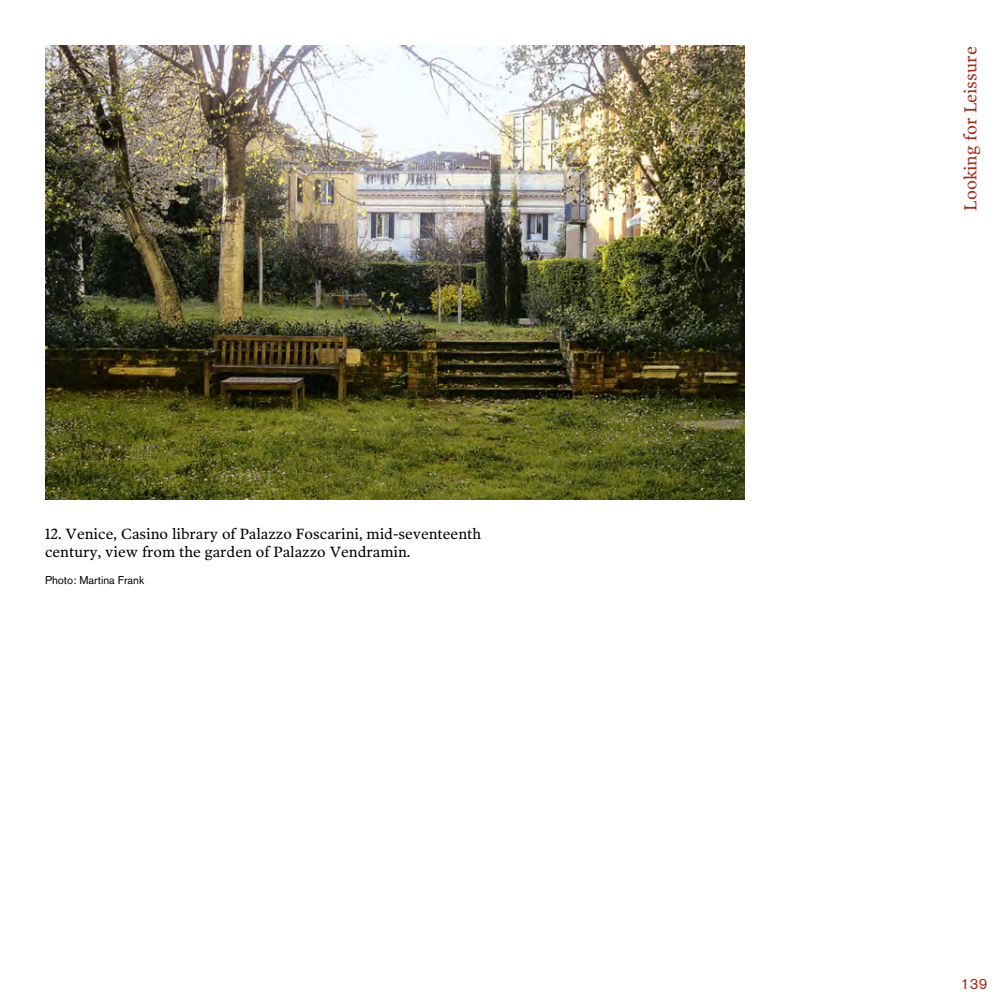
<style>
.page{position:relative;width:1000px;height:1000px;background:#fff}
.page>*{position:absolute;margin:0;border:0;box-sizing:border-box;transform-origin:0 0}
.t1{font:17.5px "Poynter CE Text Two L";color:#a02e16}
.t2{font:15px/18px "Poynter CE Text Two L";color:#000}
.t3{font:15px "Akzidenz Grotesk Pro";color:#a02e16}
.t4{font:11.25px "Akzidenz Grotesk Pro";color:#000}
</style>
<div class="page">
<img style="left:45px;top:45px;width:699px;height:455px">
<p class="t2" style="left:45px;top:524px;width:438px">12. Venice, Casino library of Palazzo Foscarini, mid-seventeenth century, view from the garden of Palazzo Vendramin.</p>
<p class="t4" style="left:45px;top:572px;width:101px">Photo: Martina Frank</p>
<p class="t1" style="left:959px;top:211px;width:166px;rotate:-90deg">Looking for Leissure</p>
<p class="t3" style="left:961px;top:974px;width:28px">139</p>
</div>
